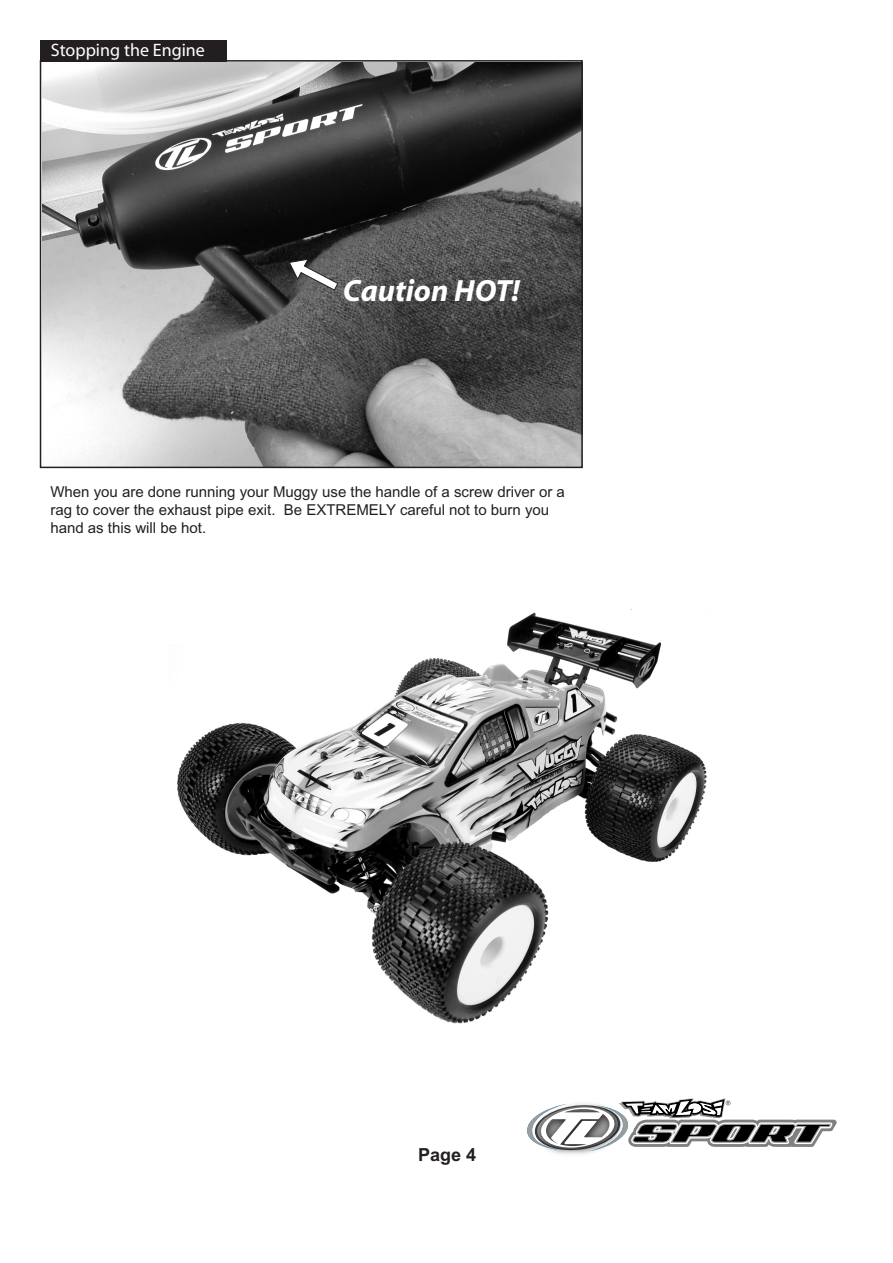
<style>
.page{position:relative;width:893px;height:1263px;background:#fff}
.page>*{position:absolute;margin:0;border:0;box-sizing:border-box;transform-origin:0 0}
.t1{font:italic 700 30.9px "Myriad";color:#fff}
.t2{font:18px "Myriad";color:#fff}
.t3{font:700 18px "Arial";color:#231f20}
.t4{font:15px/18px "Arial";color:#231f20}
</style>
<div class="page">
<svg style="left:527px;top:1098px;width:310px;height:55px"></svg>
<div style="left:41px;top:40px;width:186px;height:21px;background:#231f20"></div>
<img style="left:43px;top:63px;width:537px;height:402px">
<div style="left:40px;top:60px;width:543px;height:408px;border:2px solid #231f20"></div>
<svg style="left:288px;top:258px;width:51px;height:33px"></svg>
<img style="left:177px;top:609px;width:530px;height:415px">
<p class="t2" style="left:51px;top:41px;width:156px">Stopping the Engine</p>
<p class="t1" style="left:343px;top:275px;width:178px">Caution HOT!</p>
<p class="t4" style="left:50px;top:483px;width:516px">When you are done running your Muggy use the handle of a screw driver or a rag to cover the exhaust pipe exit. Be EXTREMELY careful not to burn you hand as this will be hot.</p>
<p class="t3" style="left:418px;top:1143px;width:60px">Page 4</p>
</div>
